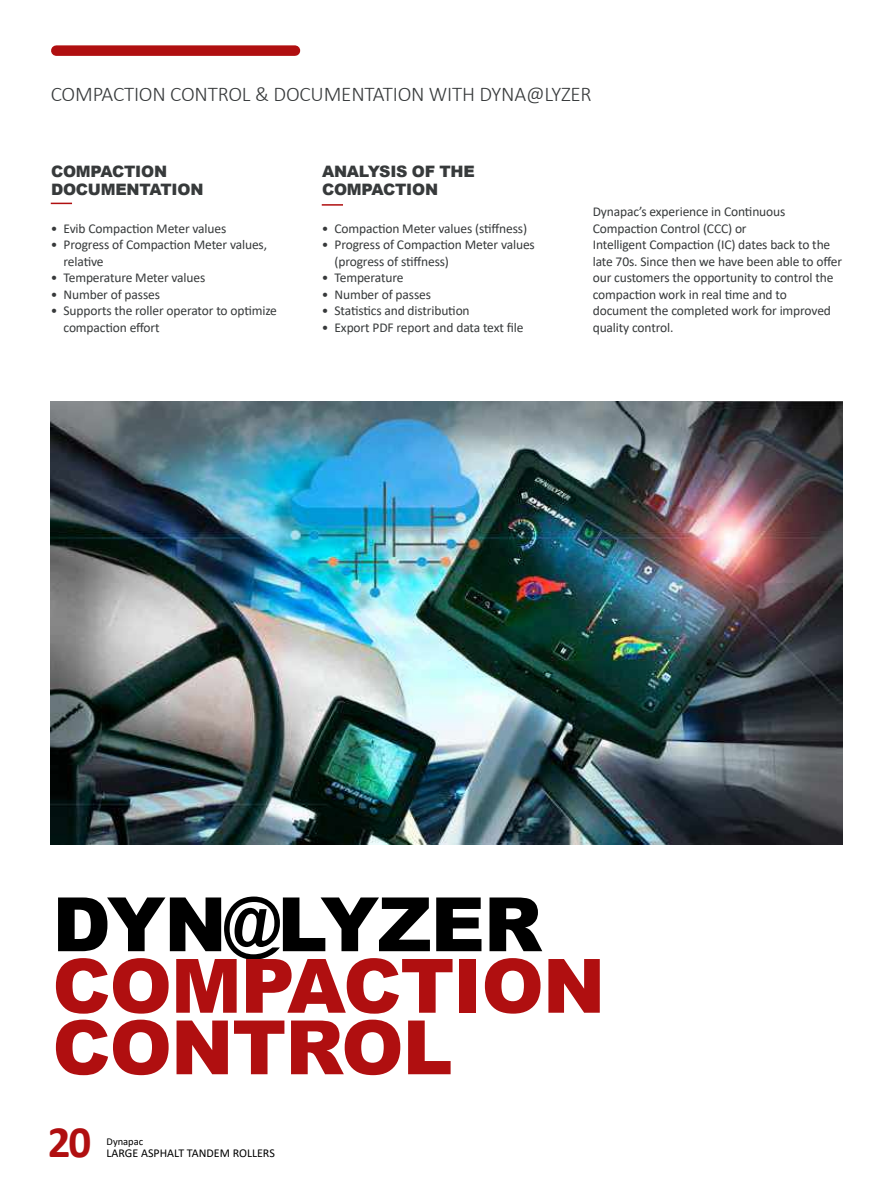
<style>
.page{position:relative;width:893px;height:1191px;background:#fff}
.page>*{position:absolute;margin:0;border:0;box-sizing:border-box;transform-origin:0 0}
.t1{font:900 75px/61.5px "Arial";letter-spacing:-.015em;color:#b00f10}
.t2{font:900 75px "Arial";letter-spacing:-.015em;color:#000}
.t3{font:700 45px "Calibri";color:#b00f10}
.t4{font:300 21px "Calibri";letter-spacing:-.01em;color:#373a3b}
.t5{font:900 15.75px/18px "Arial";letter-spacing:-.015em;color:#373a3b}
.t6{font:13.5px/16.5px "Calibri";letter-spacing:-.01em;color:#373a3b}
.t7{font:12px "Calibri";color:#000}
.t8{font:10.5px "Calibri";color:#000}
</style>
<div class="page">
<div style="left:56px;top:45px;width:239px;height:11px;background:#b00f10"></div>
<svg style="left:51px;top:203px;width:21px;height:1px"></svg>
<hr style="left:322px;top:204px;width:21px;height:2px;background:#b00f10">
<img style="left:51px;top:402px;width:791px;height:442px">
<h3 class="t4" style="left:51px;top:81px;width:542px">COMPACTION CONTROL &amp; DOCUMENTATION WITH DYNA@LYZER</h3>
<p class="t5" style="left:51px;top:162px;width:154px">COMPACTION<br>DOCUMENTATION</p>
<p class="t6" style="left:51px;top:219px;width:177px">• Evib Compaction Meter values</p>
<p class="t6" style="left:64px;top:236px;width:205px;text-indent:-13px">• Progress of Compaction Meter values, relative</p>
<p class="t6" style="left:51px;top:269px;width:156px">• Temperature Meter values</p>
<p class="t6" style="left:51px;top:285px;width:111px">• Number of passes</p>
<p class="t6" style="left:64px;top:302px;width:215px;text-indent:-13px">• Supports the roller operator to optimize compaction effort</p>
<p class="t5" style="left:322px;top:162px;width:154px">ANALYSIS OF THE<br>COMPACTION</p>
<p class="t6" style="left:322px;top:219px;width:207px">• Compaction Meter values (stiffness)</p>
<p class="t6" style="left:334px;top:236px;width:202px;text-indent:-13px">• Progress of Compaction Meter values (progress of stiffness)</p>
<p class="t6" style="left:322px;top:269px;width:83px">• Temperature</p>
<p class="t6" style="left:322px;top:285px;width:111px">• Number of passes</p>
<p class="t6" style="left:322px;top:302px;width:149px">• Statistics and distribution</p>
<p class="t6" style="left:322px;top:318px;width:203px">• Export PDF report and data text file</p>
<p class="t6" style="left:593px;top:203px;width:251px">Dynapac’s experience in Continuous Compaction Control (CCC) or<br>Intelligent Compaction (IC) dates back to the late 70s. Since then we have been able to offer our customers the opportunity to control the compaction work in real time and to document the completed work for improved quality control.</p>
<h1 class="t2" style="left:52px;top:870px;width:491px">DYN@LYZER</h1>
<h1 class="t1" style="left:52px;top:953px;width:554px">COMPACTION<br>CONTROL</h1>
<h2 class="t3" style="left:48px;top:1110px;width:45px">20</h2>
<p class="t8" style="left:107px;top:1134px;width:38px">Dynapac</p>
<p class="t7" style="left:107px;top:1144px;width:170px">LARGE ASPHALT TANDEM ROLLERS</p>
</div>
